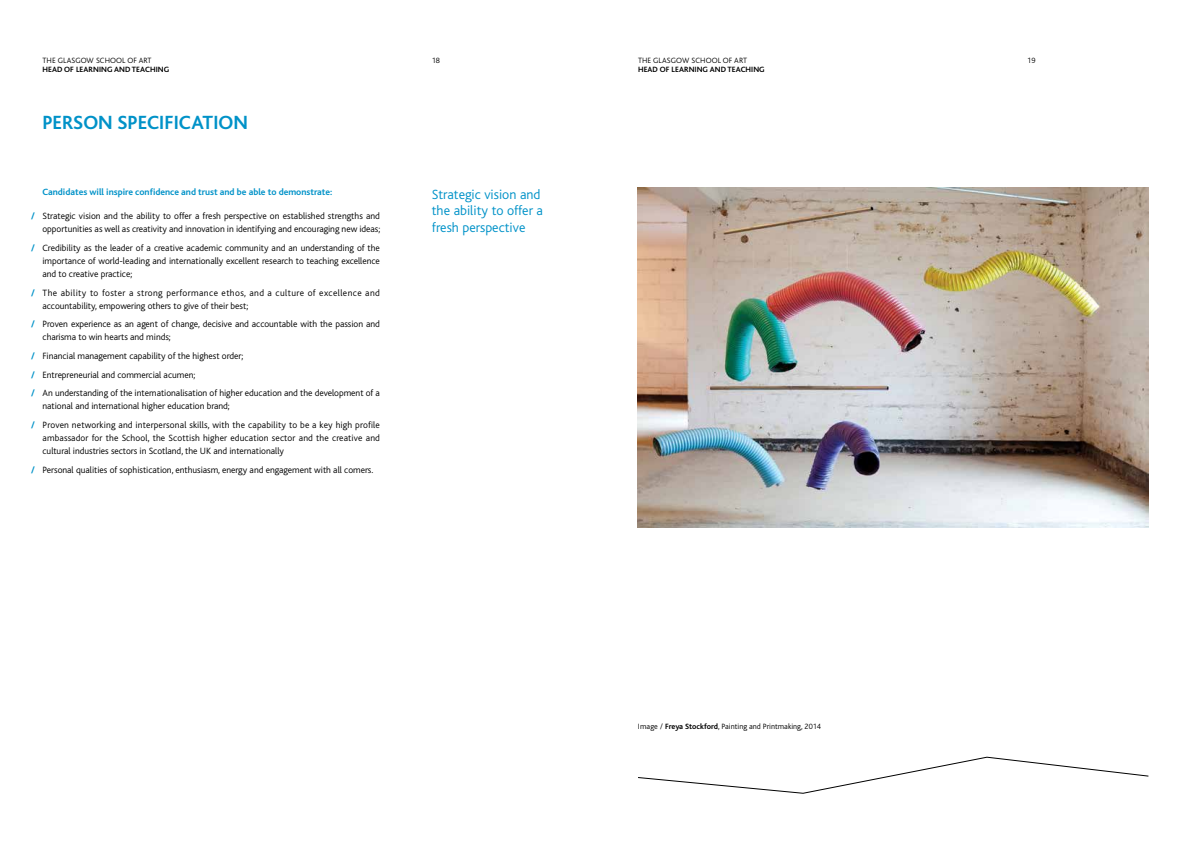
<style>
.page{position:relative;width:1191px;height:842px;background:#fff}
.page>*{position:absolute;margin:0;border:0;box-sizing:border-box;transform-origin:0 0}
.t1{font:700 20px "Bliss";color:#0092c8}
.t2{font:300 14px/17px "Bliss";color:#0092c8}
.t3{font:300 9.5px/13px "Bliss";letter-spacing:-.005em;color:#000}
.t4{font:300 9.5px/18.7px "Bliss";letter-spacing:.015em;color:#000}
.t5{font:300 9.5px/13px "Bliss";letter-spacing:.04em;color:#000}
.t6{font:700 9.5px/18.5px "Bliss";letter-spacing:-.005em;color:#0092c8;text-align:justify}
.t7{font:300 8px "Bliss";letter-spacing:.01em;color:#000}
.t8{font:700 8px "Bliss";letter-spacing:.01em;color:#000}
.s1{font-weight:700}
</style>
<div class="page">
<svg style="left:638px;top:756px;width:511px;height:38px"></svg>
<img style="left:638px;top:188px;width:510px;height:340px">
<p class="t7" style="left:43px;top:56px;width:111px">THE GLASGOW SCHOOL OF ART</p>
<p class="t7" style="left:432px;top:56px;width:10px">18</p>
<p class="t7" style="left:1027px;top:56px;width:10px">19</p>
<p class="t8" style="left:43px;top:66px;width:128px">Head of LEARNING AND TEACHING</p>
<p class="t7" style="left:638px;top:56px;width:111px">THE GLASGOW SCHOOL OF ART</p>
<p class="t8" style="left:638px;top:66px;width:128px">Head of LEARNING AND TEACHING</p>
<h1 class="t1" style="left:43px;top:112px;width:203px">Person Speci fication</h1>
<p class="t6" style="left:43px;top:183px;width:291px">Candidates will inspire confidence and trust and be able to demonstrate:</p>
<p class="t3" style="left:43px;top:210px;width:339px">Strategic vision and the ability to offer a fresh perspective on established strengths and opportunities as well as creativity and innovation in identifying and encouraging new ideas;</p>
<p class="t3" style="left:43px;top:242px;width:339px;text-align:justify">Credibility as the leader of a creative academic community and an understanding of the importance of world-leading and internationally excellent research to teaching excellence and to creative practice;</p>
<p class="t5" style="left:43px;top:286px;width:339px">The ability to foster a strong performance ethos, and a culture of excellence and accountability, empowering others to give of their best;</p>
<p class="t3" style="left:43px;top:318px;width:339px">Proven experience as an agent of change, decisive and accountable with the passion and charisma to win hearts and minds;</p>
<p class="t3" style="left:43px;top:347px;width:339px;line-height:18.7px">Financial management capability of the highest order;<br>Entrepreneurial and commercial acumen;<br>An understanding of the internationalisation of higher education and the development of a</p>
<p class="t4" style="left:43px;top:397px;width:339px">national and international higher education brand;<br>Proven networking and interpersonal skills, with the capability to be a key high profile</p>
<p class="t3" style="left:43px;top:432px;width:339px">ambassador for the School, the Scottish higher education sector and the creative and cultural industries sectors in Scotland, the UK and internationally</p>
<p class="t3" style="left:43px;top:463px;width:332px">Personal qualities of sophistication, enthusiasm, energy and engagement with all comers.</p>
<p class="t6" style="left:31px;top:207px;width:5px">/</p>
<p class="t6" style="left:31px;top:239px;width:5px">/</p>
<p class="t6" style="left:31px;top:284px;width:5px">/</p>
<p class="t6" style="left:31px;top:315px;width:5px">/</p>
<p class="t6" style="left:31px;top:347px;width:5px">/ / /</p>
<p class="t6" style="left:31px;top:416px;width:5px">/</p>
<p class="t6" style="left:31px;top:460px;width:5px">/</p>
<h2 class="t2" style="left:432px;top:186px;width:113px">Strategic vision and the ability to offer a fresh perspective</h2>
<p class="t7" style="left:638px;top:722px;width:185px">Image / <span class="s1">Freya Stockford</span>, Painting and Printmaking, 2014</p>
</div>
